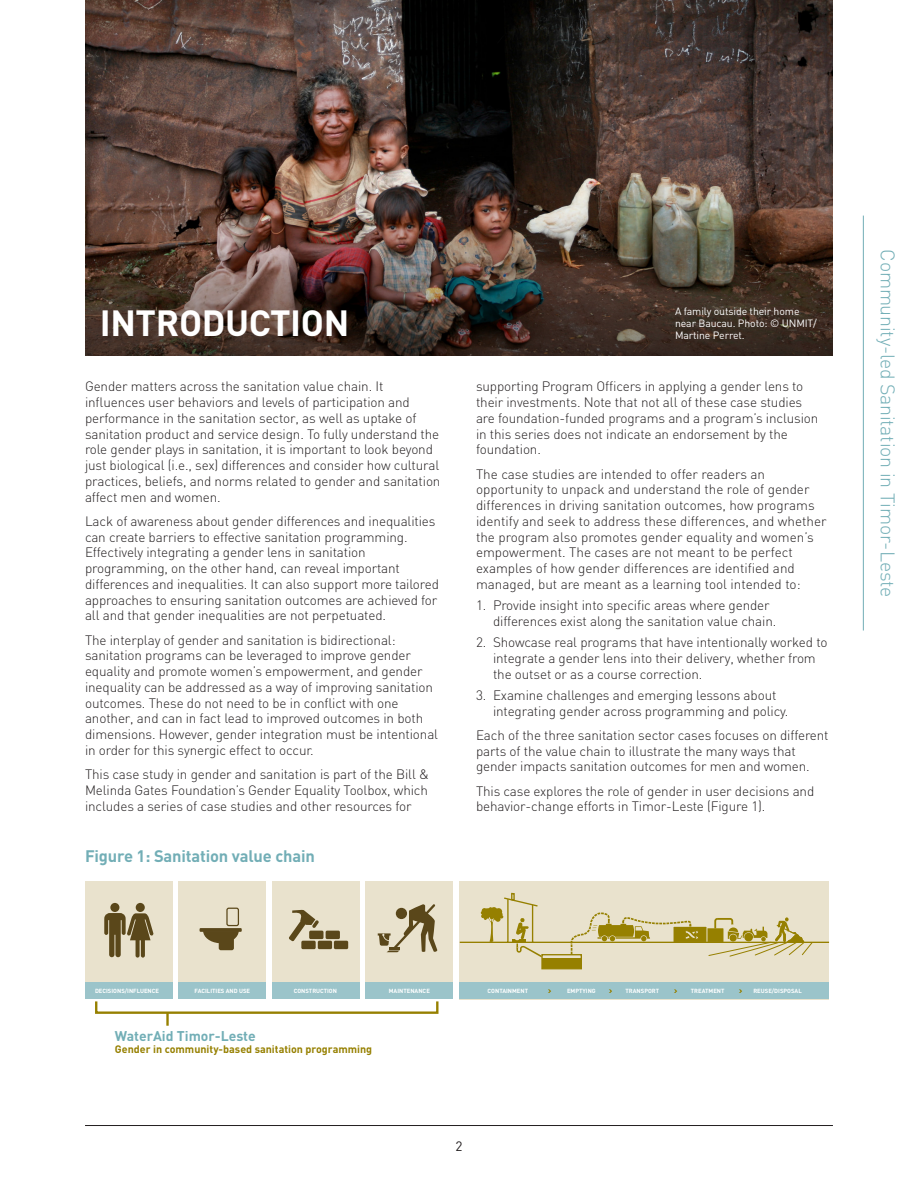
<style>
.page{position:relative;width:918px;height:1188px;background:#fff}
.page>*{position:absolute;margin:0;border:0;box-sizing:border-box;transform-origin:0 0}
._01__Body_Copy{font:700 36px "DIN";letter-spacing:-.01em;color:#fff}
.t1{font:300 19.5px "DIN";letter-spacing:-.01em;color:#72aeb6}
._01__Body_Copy-2{font:700 16.5px "DIN";letter-spacing:-.01em;color:#72aeb6}
.t2{font:700 13.95px "DIN";color:#72aeb6}
._01__Body_Copy-3{font:300 13.5px/15.8px "DIN";letter-spacing:-.01em;color:#231f20}
.t3{font:13.5px "DIN";color:#231f20}
.t4{font:700 10.8px "DIN";color:#968000}
.t5{font:10.5px/12px "DIN";letter-spacing:-.01em;color:#fff}
.t6{font:700 6px "DIN";color:#fff}
</style>
<div class="page">
<hr style="left:85px;top:1125px;width:748px;height:1px;background:#231f20">
<hr style="left:863px;top:216px;width:1px;height:415px;background:#72aeb6">
<img style="left:85px;top:0;width:748px;height:183px">
<img style="left:85px;top:183px;width:748px;height:173px">
<div style="left:460px;top:881px;width:369px;height:118px;background:#e9e2cd"></div>
<div style="left:366px;top:881px;width:87px;height:102px;background:#e9e2cd"></div>
<div style="left:272px;top:881px;width:88px;height:102px;background:#e9e2cd"></div>
<div style="left:179px;top:881px;width:87px;height:102px;background:#e9e2cd"></div>
<div style="left:85px;top:881px;width:88px;height:102px;background:#e9e2cd"></div>
<div style="left:459px;top:982px;width:370px;height:17px;background:#9bc4ca"></div>
<div style="left:85px;top:982px;width:88px;height:17px;background:#9bc4ca"></div>
<div style="left:179px;top:982px;width:87px;height:17px;background:#9bc4ca"></div>
<div style="left:272px;top:982px;width:88px;height:17px;background:#9bc4ca"></div>
<div style="left:366px;top:982px;width:87px;height:17px;background:#9bc4ca"></div>
<div style="left:541px;top:954px;width:41px;height:15px;border:1px solid #968000"></div>
<div style="left:542px;top:959px;width:39px;height:9px;background:#968000"></div>
<svg style="left:459px;top:892px;width:371px;height:65px"></svg>
<div style="left:226px;top:908px;width:13px;height:18px;border:1px solid #5a471a;border-radius:2px"></div>
<svg style="left:203px;top:932px;width:36px;height:18px"></svg>
<svg style="left:200px;top:928px;width:42px;height:4px"></svg>
<div style="left:309px;top:931px;width:14px;height:8px;background:#5a471a;border-radius:2px"></div>
<div style="left:326px;top:931px;width:14px;height:8px;background:#5a471a;border-radius:2px"></div>
<div style="left:301px;top:941px;width:15px;height:8px;background:#5a471a;border-radius:2px"></div>
<div style="left:334px;top:941px;width:14px;height:8px;background:#5a471a;border-radius:2px"></div>
<div style="left:318px;top:941px;width:14px;height:8px;background:#5a471a;border-radius:2px"></div>
<svg style="left:289px;top:910px;width:30px;height:31px"></svg>
<div style="left:136px;top:903px;width:9px;height:9px;background:#5a471a;border-radius:50%"></div>
<div style="left:110px;top:903px;width:9px;height:9px;background:#5a471a;border-radius:50%"></div>
<svg style="left:104px;top:913px;width:50px;height:45px"></svg>
<svg style="left:378px;top:904px;width:60px;height:49px"></svg>
<div style="left:95px;top:1000px;width:343px;height:14px;border:2px solid #968000"></div>
<svg style="left:166px;top:1013px;width:3px;height:13px"></svg>
<p class="_01__Body_Copy" style="left:100px;top:299px;width:251px">INTRODUCTION</p>
<p class="_01__Body_Copy-3" style="left:85px;top:378px;width:357px">Gender matters across the sanitation value chain. It influences user behaviors and levels of participation and performance in the sanitation sector, as well as uptake of sanitation product and service design. To fully understand the role gender plays in sanitation, it is important to look beyond just biological (i.e., sex) differences and consider how cultural practices, beliefs, and norms related to gender and sanitation affect men and women.</p>
<p class="_01__Body_Copy-3" style="left:85px;top:513px;width:355px">Lack of awareness about gender differences and inequalities can create barriers to effective sanitation programming.<br>Effectively integrating a gender lens in sanitation programming, on the other hand, can reveal important differences and inequalities. It can also support more tailored approaches to ensuring sanitation outcomes are achieved for all and that gender inequalities are not perpetuated.</p>
<p class="_01__Body_Copy-3" style="left:85px;top:632px;width:355px">The interplay of gender and sanitation is bidirectional: sanitation programs can be leveraged to improve gender equality and promote women’s empowerment, and gender inequality can be addressed as a way of improving sanitation outcomes. These do not need to be in conflict with one another, and can in fact lead to improved outcomes in both dimensions. However, gender integration must be intentional in order for this synergic effect to occur.</p>
<p class="_01__Body_Copy-3" style="left:85px;top:766px;width:346px;text-align:justify">This case study in gender and sanitation is part of the Bill &amp; Melinda Gates Foundation’s Gender Equality Toolbox, which includes a series of case studies and other resources for</p>
<p class="_01__Body_Copy-2" style="left:85px;top:845px;width:231px">Figure 1: Sanitation value chain</p>
<p class="t5" style="left:675px;top:305px;width:144px">A family outside their home near Baucau. Photo: © UNMIT/<br>Martine Perret.</p>
<p class="_01__Body_Copy-3" style="left:476px;top:378px;width:344px">supporting Program Officers in applying a gender lens to their investments. Note that not all of these case studies are foundation-funded programs and a program’s inclusion in this series does not indicate an endorsement by the foundation.</p>
<p class="_01__Body_Copy-3" style="left:476px;top:466px;width:352px">The case studies are intended to offer readers an opportunity to unpack and understand the role of gender differences in driving sanitation outcomes, how programs identify and seek to address these differences, and whether the program also promotes gender equality and women’s empowerment. The cases are not meant to be perfect examples of how gender differences are identified and managed, but are meant as a learning tool intended to:</p>
<p class="_01__Body_Copy-3" style="left:493px;top:597px;width:285px;text-indent:-17px">1. Provide insight into specific areas where gender differences exist along the sanitation value chain.</p>
<p class="_01__Body_Copy-3" style="left:493px;top:634px;width:336px;text-indent:-17px">2. Showcase real programs that have intentionally worked to integrate a gender lens into their delivery, whether from the outset or as a course correction.</p>
<p class="_01__Body_Copy-3" style="left:493px;top:687px;width:297px;text-indent:-17px">3. Examine challenges and emerging lessons about integrating gender across programming and policy.</p>
<p class="_01__Body_Copy-3" style="left:476px;top:727px;width:354px">Each of the three sanitation sector cases focuses on different parts of the value chain to illustrate the many ways that gender impacts sanitation outcomes for men and women.</p>
<p class="_01__Body_Copy-3" style="left:476px;top:783px;width:340px">This case explores the role of gender in user decisions and behavior-change efforts in Timor-Leste (Figure 1).</p>
<h2 class="t1" style="left:900px;top:249px;width:349px;rotate:90deg">Community-led Sanitation in Timor-Leste</h2>
<p class="t6" style="left:95px;top:987px;width:66px">DECISIONS/INFLUENCE</p>
<p class="t6" style="left:195px;top:987px;width:57px">FACILITIES AND USE</p>
<p class="t6" style="left:294px;top:987px;width:45px">CONSTRUCTION</p>
<p class="t6" style="left:389px;top:987px;width:43px">MAINTENANCE</p>
<p class="t6" style="left:488px;top:987px;width:42px">CONTAINMENT</p>
<p class="t2" style="left:115px;top:1027px;width:142px">WaterAid Timor-Leste</p>
<p class="t4" style="left:115px;top:1042px;width:259px">Gender in community-based sanitation programming</p>
<p class="t3" style="left:455px;top:1138px;width:9px">2</p>
<p class="t6" style="left:567px;top:987px;width:30px">EMPTYING</p>
<p class="t6" style="left:626px;top:987px;width:35px">TRANSPORT</p>
<p class="t6" style="left:691px;top:987px;width:35px">TREATMENT</p>
<p class="t6" style="left:753px;top:987px;width:50px">REUSE/DISPOSAL</p>
</div>
